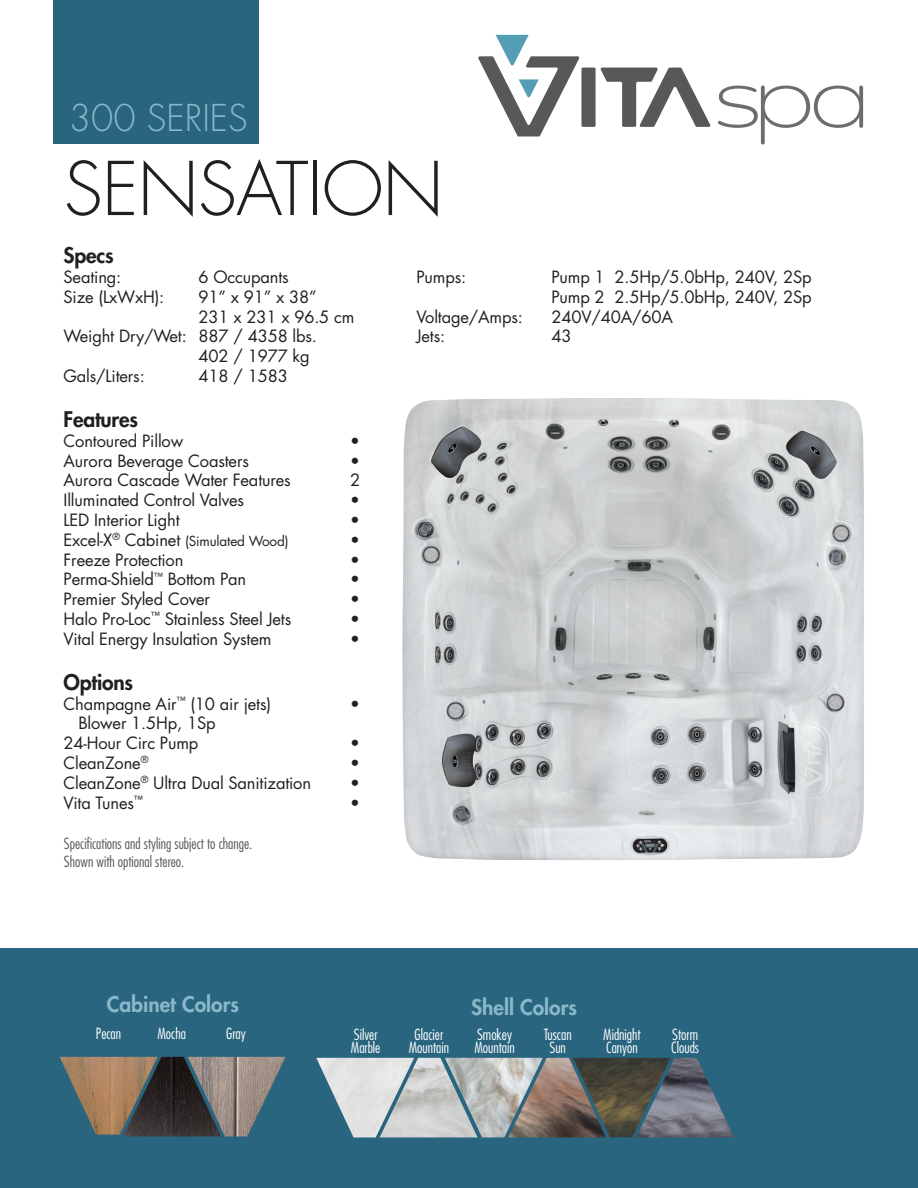
<style>
.page{position:relative;width:918px;height:1188px;background:#fff}
.page>*{position:absolute;margin:0;border:0;box-sizing:border-box;transform-origin:0 0}
.t1{font:300 72px "Futura";letter-spacing:-.01em;color:#231f20}
.t2{font:300 36px "Futura";color:#89b8ca}
.t3{font:800 21px "Futura";color:#89b8ca}
.t4{font:800 21px "Futura";letter-spacing:-.01em;color:#231f20}
.t5{font:16.5px "Futura";letter-spacing:-.01em;color:#231f20}
.t6{font:300 condensed 15px "Futura";color:#fff}
.t7{font:300 condensed 15px "Futura";color:#57585a}
.t8{font:13.5px "Futura";letter-spacing:-.01em;color:#231f20}
.s1{font-size:16.5px}
</style>
<div class="page">
<img style="left:402px;top:398px;width:462px;height:462px">
<svg style="left:718px;top:85px;width:145px;height:60px"></svg>
<div style="left:581px;top:68px;width:15px;height:59px;background:#57585a;border-radius:2px"></div>
<svg style="left:600px;top:68px;width:111px;height:59px"></svg>
<svg style="left:478px;top:35px;width:102px;height:102px"></svg>
<div style="left:0;top:948px;width:918px;height:240px;background:#29657e"></div>
<img style="left:60px;top:1057px;width:63px;height:78px">
<img style="left:123px;top:1057px;width:65px;height:80px">
<img style="left:188px;top:1057px;width:98px;height:80px">
<div style="left:54px;top:0;width:205px;height:144px;background:#29657e"></div>
<img style="left:316px;top:1058px;width:64px;height:79px">
<img style="left:380px;top:1058px;width:65px;height:79px">
<img style="left:445px;top:1058px;width:63px;height:79px">
<img style="left:508px;top:1058px;width:65px;height:79px">
<img style="left:573px;top:1058px;width:63px;height:79px">
<img style="left:636px;top:1058px;width:98px;height:79px">
<p class="t2" style="left:69px;top:96px;width:180px">300 SERIES</p>
<p class="t1" style="left:64px;top:145px;width:381px">SENSATION</p>
<p class="t4" style="left:64px;top:242px;width:52px">Specs</p>
<p class="t5" style="left:64px;top:266px;width:59px">Seating:</p>
<p class="t5" style="left:199px;top:266px;width:92px">6 Occupants</p>
<p class="t5" style="left:64px;top:286px;width:102px">Size (LxWxH):</p>
<p class="t5" style="left:199px;top:286px;width:120px">91” x 91” x 38”</p>
<p class="t5" style="left:199px;top:306px;width:157px">231 x 231 x 96.5 cm</p>
<p class="t5" style="left:64px;top:326px;width:255px">Weight Dry/Wet: 887 / 4358 lbs.</p>
<p class="t5" style="left:199px;top:346px;width:113px">402 / 1977 kg</p>
<p class="t5" style="left:64px;top:365px;width:83px">Gals/Liters:</p>
<p class="t5" style="left:199px;top:365px;width:91px">418 / 1583</p>
<p class="t4" style="left:64px;top:406px;width:76px">Features</p>
<p class="t5" style="left:64px;top:430px;width:121px">Contoured Pillow</p>
<p class="t5" style="left:350px;top:430px;width:11px">•</p>
<p class="t5" style="left:64px;top:450px;width:187px">Aurora Beverage Coasters</p>
<p class="t5" style="left:350px;top:450px;width:11px">•</p>
<p class="t5" style="left:64px;top:470px;width:229px">Aurora Cascade Water Features</p>
<p class="t5" style="left:350px;top:470px;width:12px">2</p>
<p class="t5" style="left:64px;top:490px;width:182px">Illuminated Control Valves</p>
<p class="t5" style="left:350px;top:490px;width:11px">•</p>
<p class="t5" style="left:64px;top:509px;width:118px">LED Interior Light</p>
<p class="t5" style="left:350px;top:509px;width:11px">•</p>
<p class="t8" style="left:64px;top:532px;width:226px"><span class="s1">Excel-X</span><sup>®</sup> <span class="s1">Cabinet</span> (Simulated Wood)</p>
<p class="t5" style="left:350px;top:529px;width:11px">•</p>
<p class="t5" style="left:64px;top:549px;width:121px">Freeze Protection</p>
<p class="t5" style="left:350px;top:549px;width:11px">•</p>
<p class="t5" style="left:64px;top:569px;width:184px">Perma-Shield<sup>™</sup> Bottom Pan</p>
<p class="t5" style="left:350px;top:569px;width:11px">•</p>
<p class="t5" style="left:64px;top:589px;width:148px">Premier Styled Cover</p>
<p class="t5" style="left:350px;top:589px;width:11px">•</p>
<p class="t5" style="left:64px;top:608px;width:229px">Halo Pro-Loc<sup>™</sup> Stainless Steel Jets</p>
<p class="t5" style="left:350px;top:608px;width:11px">•</p>
<p class="t5" style="left:64px;top:628px;width:209px">Vital Energy Insulation System</p>
<p class="t5" style="left:350px;top:628px;width:11px">•</p>
<p class="t4" style="left:64px;top:669px;width:71px">Options</p>
<p class="t5" style="left:64px;top:693px;width:209px">Champagne Air<sup>™</sup> (10 air jets)</p>
<p class="t5" style="left:350px;top:693px;width:11px">•</p>
<p class="t5" style="left:78px;top:713px;width:139px">Blower 1.5Hp, 1Sp</p>
<p class="t5" style="left:64px;top:733px;width:136px">24-Hour Circ Pump</p>
<p class="t5" style="left:350px;top:733px;width:11px">•</p>
<p class="t5" style="left:64px;top:752px;width:86px">CleanZone<sup>®</sup></p>
<p class="t5" style="left:350px;top:752px;width:11px">•</p>
<p class="t5" style="left:64px;top:772px;width:249px">CleanZone<sup>®</sup> Ultra Dual Sanitization</p>
<p class="t5" style="left:350px;top:772px;width:11px">•</p>
<p class="t5" style="left:64px;top:792px;width:81px">Vita Tunes<sup>™</sup></p>
<p class="t5" style="left:350px;top:792px;width:11px">•</p>
<p class="t7" style="left:64px;top:834px;width:190px">Specifications and styling subject to change.</p>
<p class="t7" style="left:64px;top:852px;width:122px">Shown with optional stereo.</p>
<p class="t5" style="left:416px;top:266px;width:51px">Pumps:</p>
<p class="t5" style="left:551px;top:266px;width:262px">Pump 1 2.5Hp/5.0bHp, 240V, 2Sp</p>
<p class="t5" style="left:551px;top:286px;width:262px">Pump 2 2.5Hp/5.0bHp, 240V, 2Sp</p>
<p class="t5" style="left:416px;top:306px;width:108px">Voltage/Amps:</p>
<p class="t5" style="left:551px;top:306px;width:123px">240V/40A/60A</p>
<p class="t5" style="left:416px;top:326px;width:30px">Jets:</p>
<p class="t5" style="left:551px;top:326px;width:22px">43</p>
<p class="t3" style="left:107px;top:991px;width:134px">Cabinet Colors</p>
<p class="t6" style="left:96px;top:1024px;width:27px">Pecan</p>
<p class="t6" style="left:158px;top:1024px;width:30px">Mocha</p>
<p class="t6" style="left:226px;top:1024px;width:21px">Gray</p>
<p class="t6" style="left:354px;top:1025px;width:25px">Silver</p>
<p class="t6" style="left:351px;top:1039px;width:31px">Marble</p>
<p class="t6" style="left:415px;top:1025px;width:30px">Glacier</p>
<p class="t6" style="left:409px;top:1039px;width:42px">Mountain</p>
<p class="t3" style="left:471px;top:994px;width:107px">Shell Colors</p>
<p class="t6" style="left:477px;top:1025px;width:36px">Smokey</p>
<p class="t6" style="left:474px;top:1039px;width:42px">Mountain</p>
<p class="t6" style="left:544px;top:1025px;width:29px">Tuscan</p>
<p class="t6" style="left:550px;top:1039px;width:18px">Sun</p>
<p class="t6" style="left:603px;top:1025px;width:39px">Midnight</p>
<p class="t6" style="left:606px;top:1039px;width:33px">Canyon</p>
<p class="t6" style="left:672px;top:1025px;width:27px">Storm</p>
<p class="t6" style="left:671px;top:1039px;width:29px">Clouds</p>
</div>
